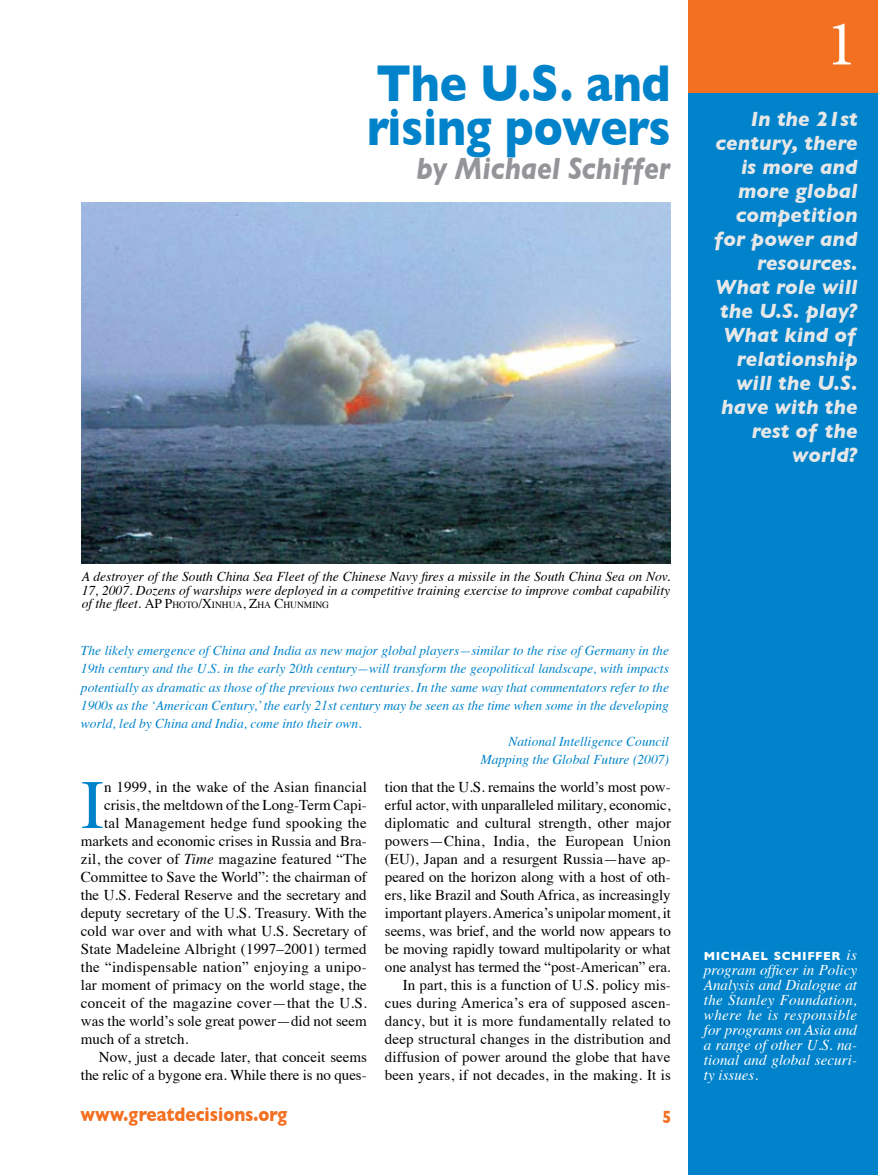
<style>
.page{position:relative;width:878px;height:1175px;background:#fff}
.page>*{position:absolute;margin:0;border:0;box-sizing:border-box;transform-origin:0 0}
.t1{font:69.45px "Times";color:#0083ca}
.t2{font:64.5px "Minion Pro";color:#fff}
.t3{font:700 52.8px/43.5px "Gill Sans";color:#0083ca;scale:.86 1}
.t4{font:italic 700 31.35px "Gill Sans";letter-spacing:-.005em;color:#939598;scale:.86 1}
.t5{font:italic 700 21px/24px "Gill Sans";color:#e6e7e8;text-align:right}
.t6{font:700 19.95px "Gill Sans";color:#f37021;scale:.86 1}
.t7{font:700 18px "Gill Sans";color:#f37021;scale:.83 1}
.t8{font:15px/18px "Times";color:#000;text-align:right}
.t9{font:italic 15px/15px "Times";color:#fff;text-align:justify}
.t10{font:15px "Times";letter-spacing:.02em;color:#000}
.t11{font:italic 13.5px "Times";color:#0083ca}
.t12{font:italic 13.5px/13.5px "Times";color:#000}
.t13{font:700 12px "Gill Sans";letter-spacing:.045em;color:#fff}
.t14{font:9.45px "Times";color:#000}
.s1{font-style:italic;font-size:13.5px}
.s2{font-size:13.5px}
.s3{font-style:italic}
.s4{font-family:"Times";font-weight:400;font-style:italic;font-size:15px}
</style>
<div class="page">
<div style="left:688px;top:91px;width:190px;height:1083px;background:#0083ca"></div>
<div style="left:688px;top:0;width:190px;height:92px;background:#f37021"></div>
<img style="left:81px;top:203px;width:589px;height:360px">
<h3 class="t3" style="left:367px;top:61px;width:354px">The U.S. and rising powers</h3>
<h3 class="t4" style="left:416px;top:150px;width:297px">by Michael Schiffer</h3>
<h2 class="t2" style="left:826px;top:1px;width:32px">1</h2>
<h3 class="t5" style="left:714px;top:107px;width:145px">In the 21st century, there is more and more global competition for power and resources.<br>What role will the U.S. play?<br>What kind of relationship will the U.S. have with the rest of the world?</h3>
<p class="t12" style="left:82px;top:569px;width:590px">A destroyer of the South China Sea Fleet of the Chinese Navy fires a missile in the South China Sea on Nov.<br>17, 2007. Dozens of warships were deployed in a competitive training exercise to improve combat capability</p>
<p class="t14" style="left:82px;top:596px;width:249px"><span class="s1">of the fleet.</span> <span class="s2">AP P</span>HOTO<span class="s2">/X</span>INHUA<span class="s2">, Z</span>HA <span class="s2">C</span>HUNMING</p>
<p class="t11" style="left:81px;top:639px;width:589px">The likely emergence of China and India as new major global players—similar to the rise of Germany in the</p>
<p class="t11" style="left:81px;top:657px;width:589px">19th century and the U.S. in the early 20th century—will transform the geopolitical landscape, with impacts</p>
<p class="t11" style="left:81px;top:675px;width:589px">potentially as dramatic as those of the previous two centuries. In the same way that commentators refer to the</p>
<p class="t11" style="left:81px;top:693px;width:589px">1900s as the ‘American Century,’ the early 21st century may be seen as the time when some in the developing</p>
<p class="t11" style="left:81px;top:711px;width:282px">world, led by China and India, come into their own.</p>
<p class="t11" style="left:508px;top:729px;width:162px">National Intelligence Council</p>
<p class="t11" style="left:480px;top:747px;width:190px">Mapping the Global Future (2007)</p>
<p class="t8" style="left:385px;top:776px;width:287px">tion that the U.S. remains the world’s most pow&shy;erful actor, with unparalleled military, economic, diplomatic and cultural strength, other major powers—China, India, the European Union (EU), Japan and a resurgent Russia—have ap&shy;peared on the horizon along with a host of oth&shy;ers, like Brazil and South Africa, as increasingly important players. America’s unipolar moment, it seems, was brief, and the world now appears to be moving rapidly toward multipolarity or what one analyst has termed the “post-American” era.<br>In part, this is a function of U.S. policy mis&shy;cues during America’s era of supposed ascen&shy;dancy, but it is more fundamentally related to deep structural changes in the distribution and diffusion of power around the globe that have been years, if not decades, in the making. It is</p>
<h1 class="t1" style="left:81px;top:739px;width:25px">I</h1>
<p class="t8" style="left:104px;top:776px;width:264px">n 1999, in the wake of the Asian financial</p>
<p class="t8" style="left:104px;top:794px;width:264px">crisis, the meltdown of the Long-Term Capi-</p>
<p class="t10" style="left:104px;top:809px;width:264px">tal Management hedge fund spooking the</p>
<p class="t8" style="left:81px;top:830px;width:287px">markets and economic crises in Russia and Bra-</p>
<p class="t8" style="left:81px;top:848px;width:287px">zil, the cover of <span class="s3">Time</span> magazine featured “The</p>
<p class="t8" style="left:81px;top:866px;width:287px">Committee to Save the World”: the chairman of</p>
<p class="t8" style="left:81px;top:884px;width:287px">the U.S. Federal Reserve and the secretary and</p>
<p class="t8" style="left:81px;top:902px;width:287px">deputy secretary of the U.S. Treasury. With the</p>
<p class="t8" style="left:81px;top:920px;width:287px">cold war over and with what U.S. Secretary of</p>
<p class="t8" style="left:81px;top:938px;width:287px">State Madeleine Albright (1997–2001) termed</p>
<p class="t10" style="left:81px;top:953px;width:287px">the “indispensable nation” enjoying a unipo-</p>
<p class="t8" style="left:81px;top:974px;width:287px">lar moment of primacy on the world stage, the</p>
<p class="t10" style="left:81px;top:989px;width:287px">conceit of the magazine cover—that the U.S.</p>
<p class="t8" style="left:81px;top:1010px;width:287px">was the world’s sole great power—did not seem</p>
<p class="t8" style="left:81px;top:1028px;width:109px">much of a stretch.</p>
<p class="t8" style="left:99px;top:1046px;width:269px">Now, just a decade later, that conceit seems</p>
<p class="t8" style="left:81px;top:1064px;width:287px">the relic of a bygone era. While there is no ques-</p>
<h3 class="t6" style="left:80px;top:1102px;width:242px">www.greatdecisions.org</h3>
<p class="t7" style="left:662px;top:1106px;width:12px">5</p>
<p class="t13" style="left:704px;top:948px;width:154px">michael schiffer <span class="s4">is</span></p>
<p class="t9" style="left:704px;top:961px;width:155px">program officer in Policy Analysis and Dialogue at the Stanley Foundation, where he is responsible for programs on Asia and a range of other U.S. na&shy;tional and global securi&shy;ty issues.</p>
</div>
